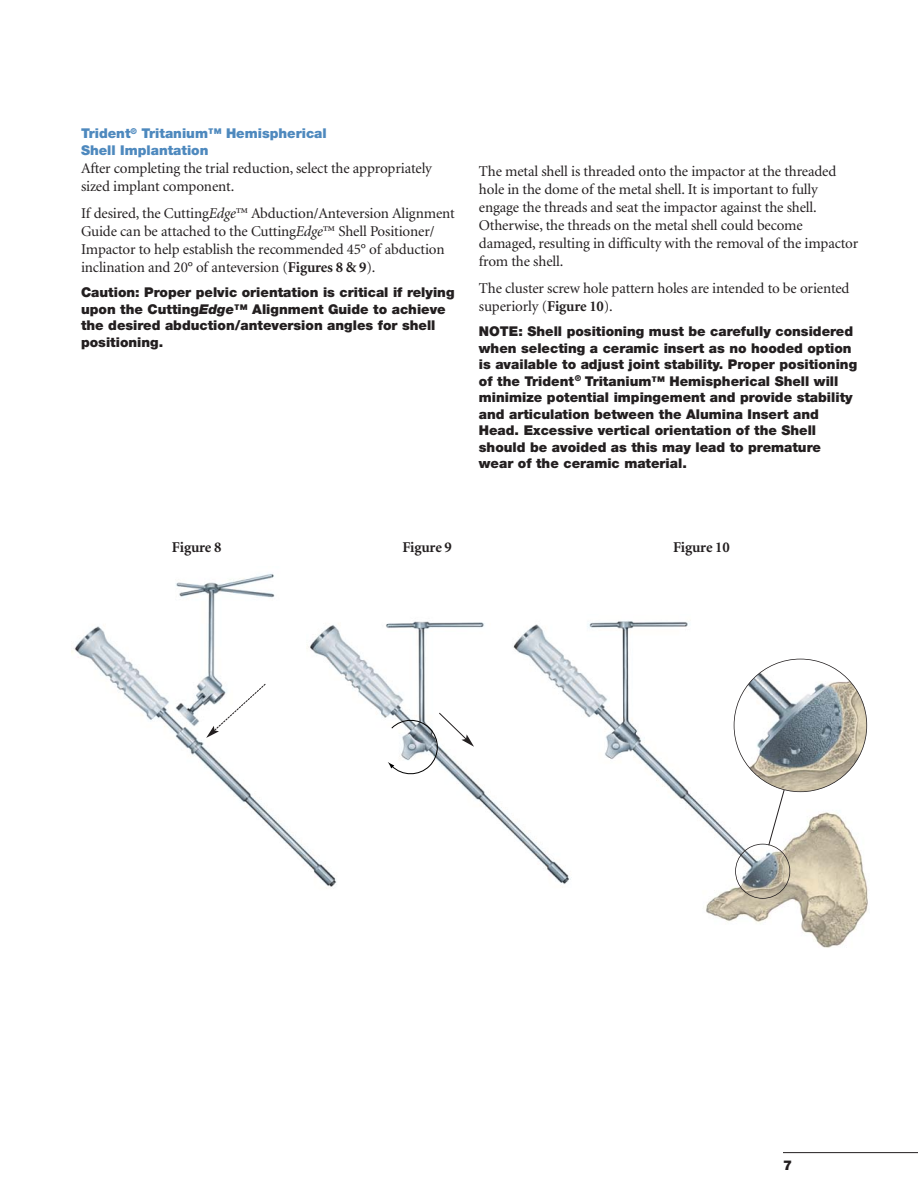
<style>
.page{position:relative;width:918px;height:1188px;background:#fff}
.page>*{position:absolute;margin:0;border:0;box-sizing:border-box;transform-origin:0 0}
.t1{font:15px/18px "Minion";letter-spacing:-.01em;color:#231f20}
.t2{font:700 15px "Minion";letter-spacing:-.01em;color:#231f20}
.t3{font:900 13.5px/16.5px "Helvetica Neue";color:#231f20}
.t4{font:900 13.5px/16.5px "Helvetica Neue";color:#4e89be}
.s1{font-style:italic}
.s2{font-weight:700}
</style>
<div class="page">
<img style="left:72px;top:573px;width:226px;height:282px">
<img style="left:306px;top:621px;width:200px;height:266px">
<img style="left:506px;top:621px;width:362px;height:327px">
<hr style="left:783px;top:1152px;width:135px;height:1px;background:#231f20">
<svg style="left:206px;top:683px;width:60px;height:55px"></svg>
<svg style="left:388px;top:712px;width:86px;height:64px"></svg>
<div style="left:735px;top:844px;width:55px;height:55px;border:2px solid #231f20;border-radius:50%"></div>
<svg style="left:768px;top:789px;width:17px;height:57px"></svg>
<img style="left:734px;top:659px;width:133px;height:133px;border-radius:50%">
<p class="t4" style="left:81px;top:127px;width:247px">Trident<sup>®</sup> Tritanium™ Hemispherical<br>Shell Implantation</p>
<p class="t1" style="left:81px;top:160px;width:352px">After completing the trial reduction, select the appropriately sized implant component.</p>
<p class="t1" style="left:81px;top:205px;width:375px">If desired, the Cutting<span class="s1">Edge</span>™ Abduction/Anteversion Alignment Guide can be attached to the Cutting<span class="s1">Edge</span>™ Shell Positioner/ Impactor to help establish the recommended 45° of abduction inclination and 20° of anteversion (<span class="s2">Figures 8 &amp; 9</span>).</p>
<p class="t3" style="left:81px;top:286px;width:375px">Caution: Proper pelvic orientation is critical if relying upon the Cutting<span class="s1">Edge</span>™ Alignment Guide to achieve the desired abduction/anteversion angles for shell positioning.</p>
<p class="t1" style="left:479px;top:163px;width:381px">The metal shell is threaded onto the impactor at the threaded hole in the dome of the metal shell. It is important to fully engage the threads and seat the impactor against the shell.<br>Otherwise, the threads on the metal shell could become damaged, resulting in difficulty with the removal of the impactor from the shell.</p>
<p class="t1" style="left:479px;top:280px;width:372px">The cluster screw hole pattern holes are intended to be oriented superiorly (<span class="s2">Figure 10</span>).</p>
<p class="t3" style="left:479px;top:324px;width:380px">NOTE: Shell positioning must be carefully considered when selecting a ceramic insert as no hooded option is available to adjust joint stability. Proper positioning of the Trident<sup>®</sup> Tritanium™ Hemispherical Shell will minimize potential impingement and provide stability and articulation between the Alumina Insert and Head. Excessive vertical orientation of the Shell should be avoided as this may lead to premature wear of the ceramic material.</p>
<p class="t2" style="left:172px;top:541px;width:51px">Figure 8</p>
<p class="t2" style="left:402px;top:541px;width:51px">Figure 9</p>
<p class="t2" style="left:673px;top:541px;width:58px">Figure 10</p>
<p class="t3" style="left:783px;top:1158px;width:11px">7</p>
</div>
